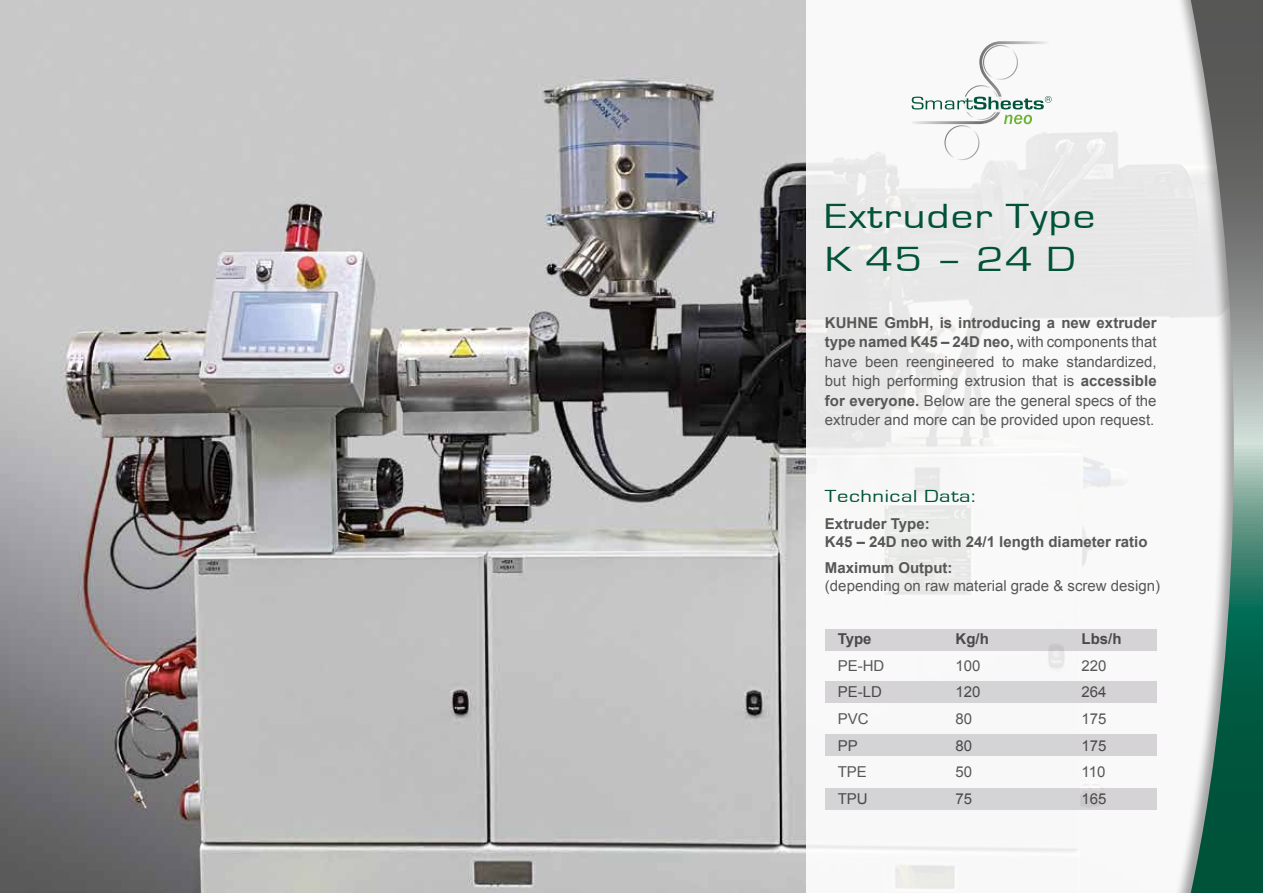
<style>
.page{position:relative;width:1263px;height:893px;background:#fff}
.page>*{position:absolute;margin:0;border:0;box-sizing:border-box;transform-origin:0 0}
.t1{font:36px/43.2px "Eurostile";letter-spacing:.025em;color:#005239;scale:1.25 1}
.t2{font:18px "Eurostile";letter-spacing:.025em;color:#005239;scale:1.25 1}
.t3{font:15px/19.5px "Arial";color:#575756;text-align:justify}
.t4{font:700 15px/18px "Arial";color:#575756}
.s1{font-weight:700}
</style>
<div class="page">
<img style="left:0;top:0;width:806px;height:893px">
<div style="left:806px;top:0;width:457px;height:893px;background:linear-gradient(to bottom,#f1f1f1,#f8f8f8)"></div>
<div style="left:1170px;top:0;width:93px;height:893px;background:#000;opacity:.35"></div>
<svg style="left:1191px;top:0;width:72px;height:893px"></svg>
<div style="left:825px;top:629px;width:332px;height:21px;background:#dbd9dc"></div>
<div style="left:825px;top:681px;width:332px;height:21px;background:#d4d3d5"></div>
<div style="left:825px;top:734px;width:332px;height:21px;background:#d4d3d5"></div>
<div style="left:825px;top:788px;width:332px;height:22px;background:#d4d3d5"></div>
<svg style="left:912px;top:41px;width:139px;height:119px"></svg>
<h1 class="t1" style="left:825px;top:195px;width:218px">Extruder Type<br>K 45 – 24 D</h1>
<p class="t3" style="left:825px;top:313px;width:333px"><span class="s1">KUHNE GmbH, is introducing a new extruder type named K45 – 24D neo,</span> with components that have been reengineered to make standardized, but high performing extrusion that is <span class="s1">accessible for everyone.</span> Below are the general specs of the extruder and more can be provided upon request.</p>
<p class="t2" style="left:825px;top:487px;width:122px">Technical Data:</p>
<p class="t4" style="left:825px;top:515px;width:324px">Extruder Type:<br>K45 – 24D neo with 24/1 length diameter ratio</p>
<p class="t4" style="left:825px;top:560px;width:129px">Maximum Output:</p>
<p class="t3" style="left:825px;top:577px;width:337px">(depending on raw material grade &amp; screw design)</p>
<p class="t4" style="left:838px;top:631px;width:35px">Type</p>
<p class="t4" style="left:955px;top:631px;width:35px">Kg/h</p>
<p class="t4" style="left:1081px;top:631px;width:42px">Lbs/h</p>
<p class="t3" style="left:838px;top:656px;width:48px">PE-HD</p>
<p class="t3" style="left:955px;top:656px;width:27px">100</p>
<p class="t3" style="left:1081px;top:656px;width:27px">220</p>
<p class="t3" style="left:838px;top:683px;width:46px">PE-LD</p>
<p class="t3" style="left:955px;top:683px;width:27px">120</p>
<p class="t3" style="left:1081px;top:683px;width:27px">264</p>
<p class="t3" style="left:838px;top:709px;width:32px">PVC</p>
<p class="t3" style="left:955px;top:709px;width:18px">80</p>
<p class="t3" style="left:1081px;top:709px;width:27px">175</p>
<p class="t3" style="left:838px;top:736px;width:22px">PP</p>
<p class="t3" style="left:955px;top:736px;width:18px">80</p>
<p class="t3" style="left:1081px;top:736px;width:27px">175</p>
<p class="t3" style="left:838px;top:762px;width:31px">TPE</p>
<p class="t3" style="left:955px;top:762px;width:18px">50</p>
<p class="t3" style="left:1081px;top:762px;width:25px">110</p>
<p class="t3" style="left:838px;top:789px;width:32px">TPU</p>
<p class="t3" style="left:955px;top:789px;width:18px">75</p>
<p class="t3" style="left:1081px;top:789px;width:27px">165</p>
</div>
